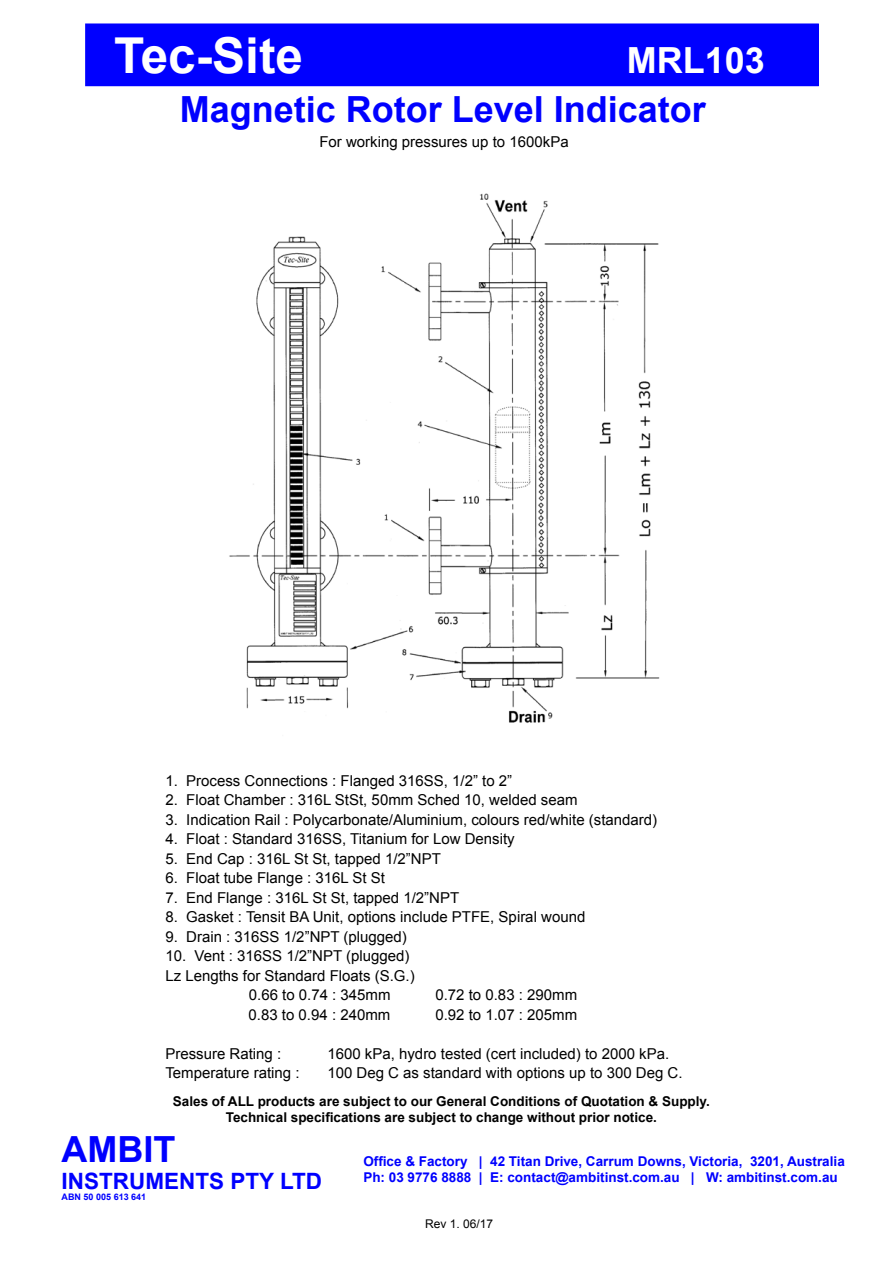
<style>
.page{position:relative;width:893px;height:1263px;background:#fff}
.page>*{position:absolute;margin:0;border:0;box-sizing:border-box;transform-origin:0 0}
.t1{font:700 49.5px "Arial";color:#fff}
.t2{font:700 36px "Arial";color:#00f}
.t3{font:700 36px "Arial";color:#fff}
.t4{font:700 22.5px "Arial";color:#00f}
.t5{font:15px "Arial";color:#000}
.t6{font:700 13.5px/16.2px "Arial";color:#000;text-align:center}
.t7{font:700 13.5px/16.2px "Arial";color:#00f}
.t8{font:12px "Arial";color:#000}
.t9{font:700 9px "Arial";color:#00f}
</style>
<div class="page">
<div style="left:86px;top:24px;width:732px;height:61px;background:#00f"></div>
<div style="left:85px;top:23px;width:734px;height:63px;border:2px solid #00f"></div>
<img style="left:229px;top:193px;width:431px;height:530px">
<h1 class="t1" style="left:114px;top:22px;width:190px">Tec-Site</h1>
<h2 class="t3" style="left:627px;top:36px;width:140px">MRL103</h2>
<h2 class="t2" style="left:180px;top:85px;width:528px">Magnetic Rotor Level Indicator</h2>
<p class="t5" style="left:319px;top:132px;width:251px">For working pressures up to 1600kPa</p>
<p class="t5" style="left:165px;top:771px;width:348px">1. Process Connections : Flanged 316SS, 1/2” to 2”</p>
<p class="t5" style="left:165px;top:790px;width:414px">2. Float Chamber : 316L StSt, 50mm Sched 10, welded seam</p>
<p class="t5" style="left:165px;top:810px;width:493px">3. Indication Rail : Polycarbonate/Aluminium, colours red/white (standard)</p>
<p class="t5" style="left:165px;top:829px;width:351px">4. Float : Standard 316SS, Titanium for Low Density</p>
<p class="t5" style="left:165px;top:849px;width:277px">5. End Cap : 316L St St, tapped 1/2”NPT</p>
<p class="t5" style="left:165px;top:868px;width:221px">6. Float tube Flange : 316L St St</p>
<p class="t5" style="left:165px;top:888px;width:295px">7. End Flange : 316L St St, tapped 1/2”NPT</p>
<p class="t5" style="left:165px;top:907px;width:421px">8. Gasket : Tensit BA Unit, options include PTFE, Spiral wound</p>
<p class="t5" style="left:165px;top:927px;width:243px">9. Drain : 316SS 1/2”NPT (plugged)</p>
<p class="t5" style="left:165px;top:946px;width:246px">10. Vent : 316SS 1/2”NPT (plugged)</p>
<p class="t5" style="left:165px;top:966px;width:251px">Lz Lengths for Standard Floats (S.G.)</p>
<p class="t5" style="left:249px;top:985px;width:143px">0.66 to 0.74 : 345mm</p>
<p class="t5" style="left:435px;top:985px;width:143px">0.72 to 0.83 : 290mm</p>
<p class="t5" style="left:249px;top:1005px;width:143px">0.83 to 0.94 : 240mm</p>
<p class="t5" style="left:435px;top:1005px;width:143px">0.92 to 1.07 : 205mm</p>
<p class="t5" style="left:165px;top:1044px;width:117px">Pressure Rating :</p>
<p class="t5" style="left:327px;top:1044px;width:343px">1600 kPa, hydro tested (cert included) to 2000 kPa.</p>
<p class="t5" style="left:165px;top:1063px;width:136px">Temperature rating :</p>
<p class="t5" style="left:327px;top:1063px;width:357px">100 Deg C as standard with options up to 300 Deg C.</p>
<p class="t6" style="left:173px;top:1093px;width:538px">Sales of ALL products are subject to our General Conditions of Quotation &amp; Supply.<br>Technical specifications are subject to change without prior notice.</p>
<h2 class="t2" style="left:62px;top:1125px;width:115px">AMBIT</h2>
<h3 class="t4" style="left:62px;top:1166px;width:262px">INSTRUMENTS PTY LTD</h3>
<p class="t9" style="left:62px;top:1191px;width:86px">ABN 50 005 613 641</p>
<p class="t7" style="left:363px;top:1153px;width:483px">Office &amp; Factory | 42 Titan Drive, Carrum Downs, Victoria, 3201, Australia<br>Ph: 03 9776 8888 | E: contact@ambitinst.com.au | W: ambitinst.com.au</p>
<p class="t8" style="left:425px;top:1216px;width:70px">Rev 1. 06/17</p>
</div>
